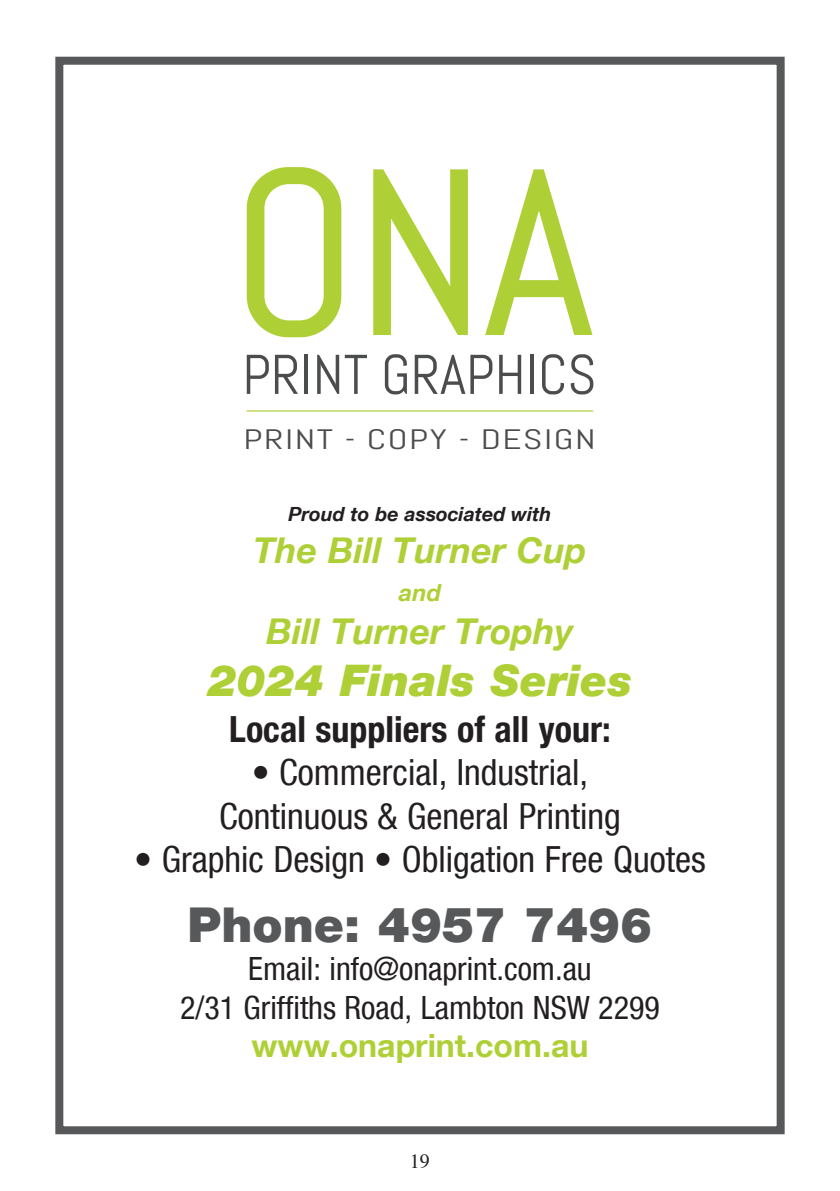
<style>
.page{position:relative;width:840px;height:1191px;background:#fff}
.page>*{position:absolute;margin:0;border:0;box-sizing:border-box;transform-origin:0 0}
.t1{font:55.8px "Abel";color:#4b4c4d}
.t2{font:900 48px "Helvetica Neue LT Com";color:#57585a}
.t3{font:italic 900 43.6px "Helvetica Neue LT Com";color:#aed036}
.t4{font:condensed 36px "Helvetica Neue LT Com";color:#231f20}
.t5{font:700 condensed 36px "Helvetica Neue LT Com";color:#231f20}
.t6{font:italic 700 35.6px "Helvetica Neue LT Com";color:#aed036}
.t7{font:condensed 32px "Helvetica Neue LT Com";color:#231f20}
.t8{font:700 32px "Helvetica Neue LT Com";color:#aed036}
.t9{font:28.2px "Abel";letter-spacing:.04em;color:#4b4c4d;scale:1.32 1}
.t10{font:italic 700 23.6px "Helvetica Neue LT Com";color:#aed036}
.t11{font:20px "Times";color:#231f20}
.t12{font:italic 700 19.6px "Helvetica Neue LT Com";color:#231f20}
</style>
<div class="page">
<div style="left:55px;top:57px;width:729px;height:1077px;border:8px solid #57585a"></div>
<svg style="left:246px;top:167px;width:95px;height:170px"></svg>
<svg style="left:373px;top:169px;width:94px;height:166px"></svg>
<svg style="left:485px;top:169px;width:107px;height:166px"></svg>
<hr style="left:246px;top:410px;width:347px;height:1px;background:#aed036">
<p class="t1" style="left:242px;top:339px;width:355px">PRINT GRAPHICS</p>
<p class="t9" style="left:243px;top:421px;width:268px">PRINT - COPY - DESIGN</p>
<p class="t12" style="left:288px;top:502px;width:264px">Proud to be associated with</p>
<p class="t6" style="left:253px;top:528px;width:334px">The Bill Turner Cup</p>
<p class="t10" style="left:398px;top:578px;width:44px">and</p>
<p class="t6" style="left:266px;top:608px;width:308px">Bill Turner Trophy</p>
<p class="t3" style="left:207px;top:654px;width:426px">2024 Finals Series</p>
<p class="t5" style="left:229px;top:707px;width:382px">Local suppliers of all your:</p>
<p class="t4" style="left:251px;top:751px;width:338px">• Commercial, Industrial,</p>
<p class="t4" style="left:219px;top:794px;width:403px">Continuous &amp; General Printing</p>
<p class="t4" style="left:134px;top:837px;width:572px">• Graphic Design • Obligation Free Quotes</p>
<p class="t2" style="left:187px;top:895px;width:466px">Phone: 4957 7496</p>
<p class="t7" style="left:248px;top:950px;width:345px">Email: info@onaprint.com.au</p>
<p class="t7" style="left:180px;top:988px;width:481px">2/31 Griffiths Road, Lambton NSW 2299</p>
<p class="t8" style="left:251px;top:1025px;width:338px">www.onaprint.com.au</p>
<p class="t11" style="left:410px;top:1142px;width:21px">19</p>
</div>
